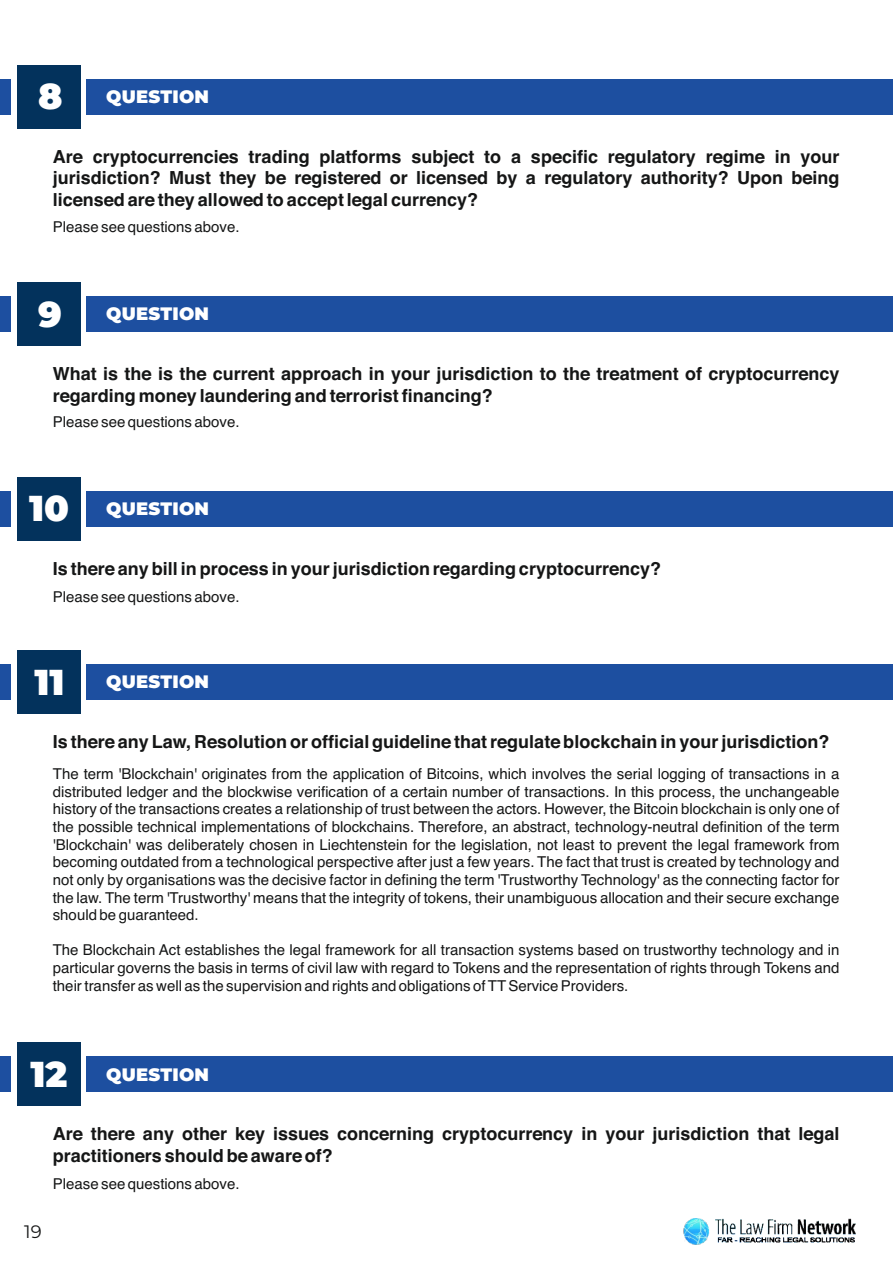
<style>
.page{position:relative;width:893px;height:1263px;background:#fff}
.page>*{position:absolute;margin:0;border:0;box-sizing:border-box;transform-origin:0 0}
.t1{font:700 18px/21.5px "Helvetica";color:#151616}
.t2{font:900 18px "Montserrat";letter-spacing:.015em;color:#fff}
.t3{font:18px "Montserrat";color:#151616}
.t4{font:15px/17.7px "Helvetica";color:#151616;text-align:justify}
.s1{font-size:36px}
</style>
<div class="page">
<div style="left:17px;top:65px;width:63px;height:63px;background:#03325c"></div>
<div style="left:87px;top:79px;width:806px;height:35px;background:#1d4fa0"></div>
<div style="left:0;top:79px;width:11px;height:35px;background:#1d4fa0"></div>
<div style="left:17px;top:282px;width:63px;height:64px;background:#03325c"></div>
<div style="left:87px;top:297px;width:806px;height:35px;background:#1d4fa0"></div>
<div style="left:0;top:297px;width:11px;height:35px;background:#1d4fa0"></div>
<div style="left:17px;top:477px;width:63px;height:64px;background:#03325c"></div>
<div style="left:87px;top:491px;width:806px;height:36px;background:#1d4fa0"></div>
<div style="left:0;top:491px;width:11px;height:36px;background:#1d4fa0"></div>
<div style="left:17px;top:650px;width:63px;height:64px;background:#03325c"></div>
<div style="left:87px;top:665px;width:806px;height:35px;background:#1d4fa0"></div>
<div style="left:0;top:665px;width:11px;height:35px;background:#1d4fa0"></div>
<div style="left:17px;top:1042px;width:63px;height:64px;background:#03325c"></div>
<div style="left:87px;top:1057px;width:806px;height:35px;background:#1d4fa0"></div>
<div style="left:0;top:1057px;width:11px;height:35px;background:#1d4fa0"></div>
<img style="left:684px;top:1218px;width:171px;height:27px">
<p class="t2" style="left:38px;top:85px;width:173px"><span class="s1">8</span> QUESTION</p>
<p class="t1" style="left:53px;top:147px;width:788px;text-align:justify">Are cryptocurrencies trading platforms subject to a specific regulatory regime in your jurisdiction? Must they be registered or licensed by a regulatory authority? Upon being licensed arethey allowed to accept legal currency?</p>
<p class="t4" style="left:53px;top:219px;width:188px">Please see questions above.</p>
<p class="t2" style="left:38px;top:303px;width:173px"><span class="s1">9</span> QUESTION</p>
<p class="t1" style="left:53px;top:364px;width:788px">What is the is the current approach in your jurisdiction to the treatment of cryptocurrency regarding money laundering and terrorist financing?</p>
<p class="t4" style="left:53px;top:414px;width:188px">Please see questions above.</p>
<p class="t2" style="left:29px;top:498px;width:182px"><span class="s1">10</span> QUESTION</p>
<p class="t1" style="left:53px;top:559px;width:610px">Is thereany bill in process in your jurisdiction regarding cryptocurrency?</p>
<p class="t4" style="left:53px;top:589px;width:188px">Please see questions above.</p>
<p class="t2" style="left:34px;top:671px;width:176px"><span class="s1">11</span> QUESTION</p>
<p class="t1" style="left:53px;top:732px;width:778px">Is thereany Law, Resolution or official guidelinethat regulateblockchain in your jurisdiction?</p>
<p class="t4" style="left:53px;top:766px;width:788px">The term 'Blockchain' originates from the application of Bitcoins, which involves the serial logging of transactions in a distributed ledger and the blockwise verification of a certain number of transactions. In this process, the unchangeable history of the transactions creates a relationship of trust between the actors. However, the Bitcoin blockchain is only one of the possible technical implementations of blockchains. Therefore, an abstract, technology-neutral definition of the term 'Blockchain' was deliberately chosen in Liechtenstein for the legislation, not least to prevent the legal framework from becoming outdated from a technological perspective after just a few years. The fact that trust is created by technology and not only by organisations was the decisive factor in defining the term 'Trustworthy Technology' as the connecting factor for the law. The term 'Trustworthy' means that the integrity of tokens, their unambiguous allocation and their secure exchange should be guaranteed.</p>
<p class="t4" style="left:53px;top:942px;width:788px">The Blockchain Act establishes the legal framework for all transaction systems based on trustworthy technology and in particular governs the basis in terms of civil law with regard to Tokens and the representation of rights through Tokens and their transfer as well as the supervision and rights and obligations of TTService Providers.</p>
<p class="t2" style="left:30px;top:1063px;width:180px"><span class="s1">12</span> QUESTION</p>
<p class="t1" style="left:53px;top:1124px;width:788px">Are there any other key issues concerning cryptocurrency in your jurisdiction that legal practitioners should beawareof?</p>
<p class="t4" style="left:53px;top:1175px;width:188px">Please see questions above.</p>
<p class="t3" style="left:24px;top:1220px;width:19px">19</p>
</div>
